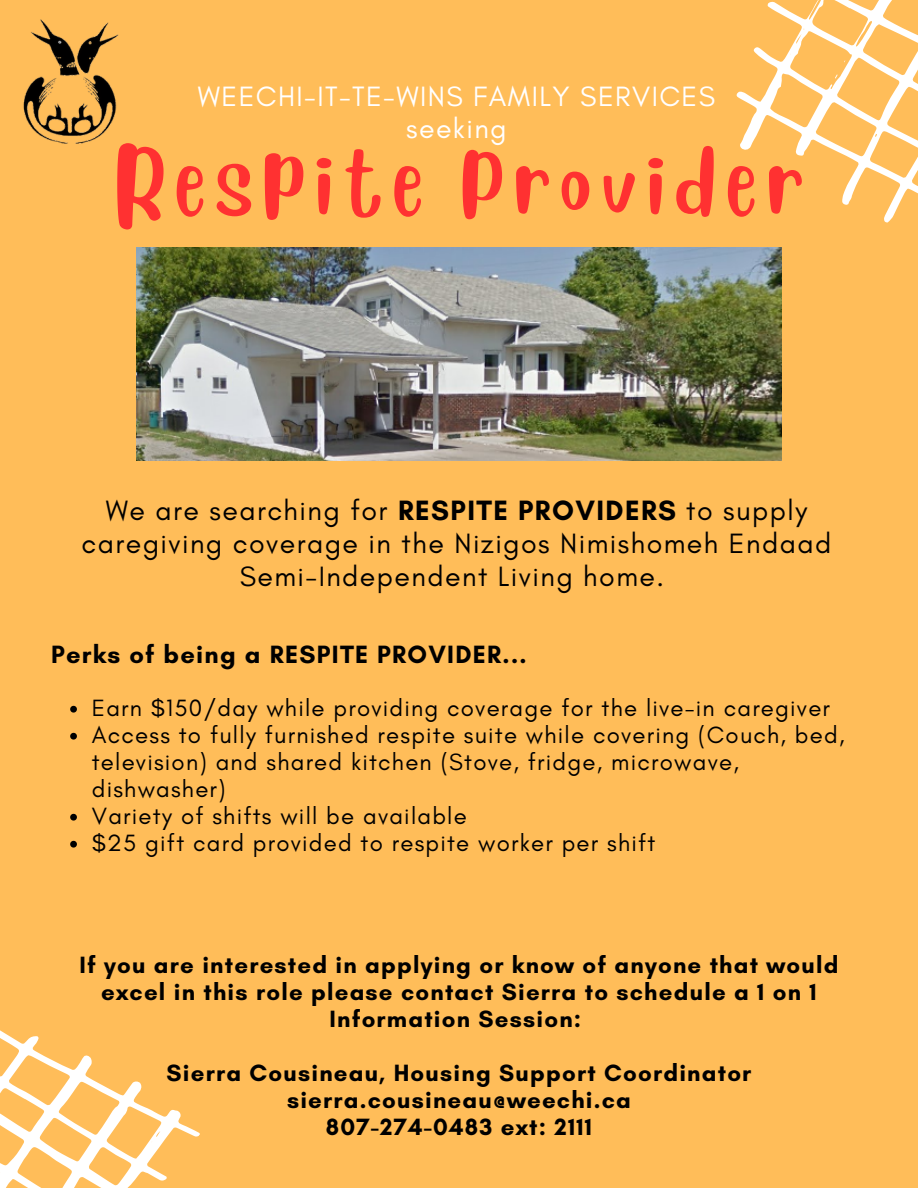
<style>
.page{position:relative;width:918px;height:1188px;background:#ffbd59}
.page>*{position:absolute;margin:0;border:0;box-sizing:border-box;transform-origin:0 0}
.t1{font:66px "Blueberry";letter-spacing:.16em;color:#ff3131}
.t2{font:28.5px/32.7px "Glacial Indifference";letter-spacing:.05em;color:#000;text-align:center}
.t3{font:28.5px "Glacial Indifference";letter-spacing:.05em;color:#fff}
.t4{font:700 25.5px "Glacial Indifference";letter-spacing:.05em;color:#000}
.t5{font:24px/27px "Glacial Indifference";letter-spacing:.05em;color:#000}
.t6{font:700 24px/27px "Glacial Indifference";letter-spacing:.05em;color:#000;text-align:center}
.s1{font-weight:700}
</style>
<div class="page">
<svg style="left:700px;top:0;width:218px;height:304px"></svg>
<svg style="left:835px;top:74px;width:3px;height:5px"></svg>
<img style="left:137px;top:248px;width:644px;height:212px">
<svg style="left:0;top:1030px;width:200px;height:158px"></svg>
<svg style="left:70px;top:706px;width:7px;height:7px"></svg>
<svg style="left:70px;top:733px;width:7px;height:7px"></svg>
<svg style="left:70px;top:814px;width:7px;height:7px"></svg>
<svg style="left:70px;top:841px;width:7px;height:7px"></svg>
<img style="left:23px;top:19px;width:95px;height:124px">
<p class="t3" style="left:198px;top:78px;width:519px">WEECHI-IT-TE-WINS FAMILY SERVICES</p>
<p class="t3" style="left:406px;top:111px;width:102px">seeking</p>
<p class="t1" style="left:115px;top:136px;width:689px">Respite Provider</p>
<p class="t2" style="left:82px;top:494px;width:751px">We are searching for <span class="s1">RESPITE PROVIDERS</span> to supply caregiving coverage in the Nizigos Nimishomeh Endaad<br>Semi-Independent Living home.</p>
<p class="t4" style="left:51px;top:639px;width:477px">Perks of being a RESPITE PROVIDER...</p>
<p class="t5" style="left:92px;top:694px;width:740px">Earn $150/day while providing coverage for the live-in caregiver</p>
<p class="t5" style="left:92px;top:721px;width:754px">Access to fully furnished respite suite while covering (Couch, bed, television) and shared kitchen (Stove, fridge, microwave, dishwasher)</p>
<p class="t5" style="left:92px;top:802px;width:376px">Variety of shifts will be available</p>
<p class="t5" style="left:92px;top:829px;width:565px">$25 gift card provided to respite worker per shift</p>
<p class="t6" style="left:79px;top:951px;width:761px">If you are interested in applying or know of anyone that would excel in this role please contact Sierra to schedule a 1 on 1<br>Information Session:</p>
<p class="t6" style="left:167px;top:1059px;width:586px">Sierra Cousineau, Housing Support Coordinator</p>
<p class="t6" style="left:287px;top:1086px;width:345px">sierra.cousineau@weechi.ca</p>
<p class="t6" style="left:326px;top:1113px;width:268px">807-274-0483 ext: 2111</p>
</div>
